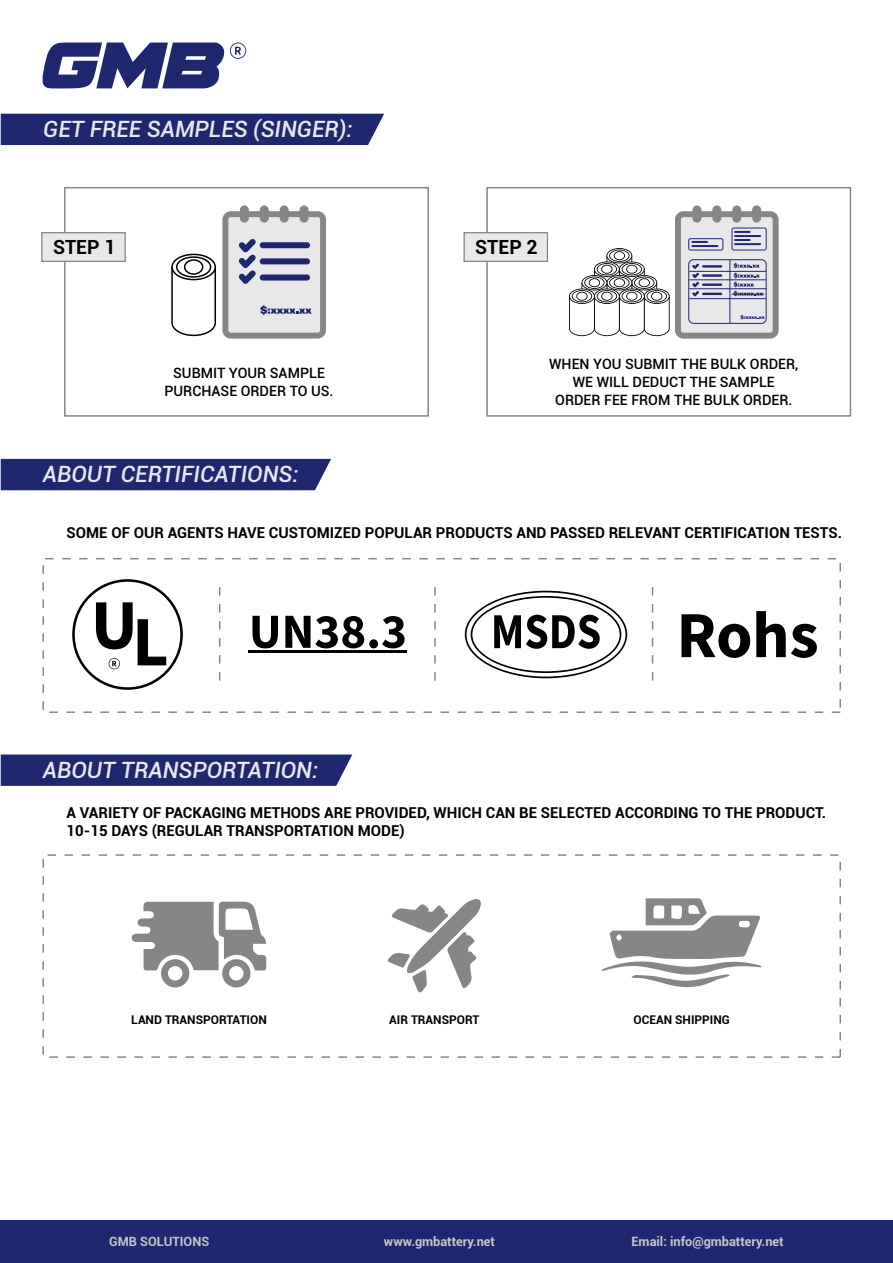
<style>
.page{position:relative;width:893px;height:1263px;background:#fff}
.page>*{position:absolute;margin:0;border:0;box-sizing:border-box;transform-origin:0 0}
.t1{font:italic 500 22.5px "Roboto";color:#e8e8ea}
.t2{font:700 19.5px "Roboto";color:#000}
.t3{font:700 15px/18px "Roboto";color:#000}
.t4{font:500 14.25px/18px "Roboto";color:#000;text-align:center}
.t5{font:700 12.75px "Roboto";color:#c6c6c6}
.t6{font:700 12px "Roboto";color:#000}
</style>
<div class="page">
<svg style="left:42px;top:42px;width:204px;height:46px"></svg>
<div style="left:0;top:1220px;width:893px;height:43px;background:#1f286f"></div>
<div style="left:1px;top:114px;width:383px;height:31px;background:#1f286f"></div>
<div style="left:1px;top:459px;width:330px;height:31px;background:#1f286f"></div>
<svg style="left:681px;top:614px;width:69px;height:44px"></svg>
<svg style="left:756px;top:611px;width:61px;height:47px"></svg>
<svg style="left:252px;top:616px;width:26px;height:32px"></svg>
<svg style="left:285px;top:616px;width:79px;height:32px"></svg>
<div style="left:369px;top:639px;width:9px;height:9px;background:#000;border-radius:50%"></div>
<svg style="left:382px;top:616px;width:23px;height:32px"></svg>
<hr style="left:249px;top:650px;width:158px;height:3px;background:#000">
<svg style="left:72px;top:579px;width:111px;height:111px"></svg>
<svg style="left:465px;top:591px;width:162px;height:87px"></svg>
<div style="left:64px;top:187px;width:365px;height:230px;border:2px solid #868686"></div>
<div style="left:41px;top:232px;width:85px;height:30px;background:#e8e8ea;border:1px solid #868686"></div>
<div style="left:486px;top:187px;width:365px;height:230px;border:2px solid #868686"></div>
<div style="left:463px;top:232px;width:85px;height:30px;background:#e8e8ea;border:1px solid #868686"></div>
<div style="left:42px;top:558px;width:799px;height:155px;border:1px dashed #868686"></div>
<div style="left:240px;top:205px;width:9px;height:18px;background:#868686;border-radius:4px"></div>
<div style="left:260px;top:205px;width:9px;height:18px;background:#868686;border-radius:4px"></div>
<div style="left:280px;top:205px;width:9px;height:18px;background:#868686;border-radius:4px"></div>
<div style="left:300px;top:205px;width:8px;height:18px;background:#868686;border-radius:4px"></div>
<svg style="left:171px;top:211px;width:155px;height:128px"></svg>
<svg style="left:172px;top:254px;width:43px;height:26px"></svg>
<div style="left:171px;top:254px;width:45px;height:26px;border:2px solid #000;border-radius:50%"></div>
<div style="left:176px;top:256px;width:35px;height:22px;border:2px solid #000;border-radius:50%"></div>
<div style="left:184px;top:259px;width:19px;height:16px;border:2px solid #000;border-radius:50%"></div>
<div style="left:692px;top:205px;width:9px;height:18px;background:#868686;border-radius:4px"></div>
<div style="left:712px;top:205px;width:9px;height:18px;background:#868686;border-radius:4px"></div>
<div style="left:732px;top:205px;width:9px;height:18px;background:#868686;border-radius:4px"></div>
<div style="left:752px;top:205px;width:9px;height:18px;background:#868686;border-radius:4px"></div>
<svg style="left:569px;top:211px;width:210px;height:128px"></svg>
<svg style="left:1px;top:754px;width:351px;height:32px;background:#283074"></svg>
<div style="left:42px;top:854px;width:799px;height:204px;border:1px dashed #868686"></div>
<svg style="left:132px;top:901px;width:135px;height:86px"></svg>
<svg style="left:602px;top:898px;width:160px;height:90px"></svg>
<svg style="left:387px;top:899px;width:94px;height:94px"></svg>
<svg style="left:219px;top:587px;width:1px;height:94px"></svg>
<svg style="left:434px;top:587px;width:2px;height:94px"></svg>
<svg style="left:652px;top:587px;width:1px;height:94px"></svg>
<h1 class="t1" style="left:43px;top:113px;width:311px">GET FREE SAMPLES (SINGER):</h1>
<h2 class="t2" style="left:53px;top:234px;width:64px">STEP 1</h2>
<h2 class="t2" style="left:475px;top:234px;width:64px">STEP 2</h2>
<p class="t4" style="left:164px;top:363px;width:171px">SUBMIT YOUR SAMPLE<br>PURCHASE ORDER TO US.</p>
<p class="t4" style="left:549px;top:354px;width:251px">WHEN YOU SUBMIT THE BULK ORDER,<br>WE WILL DEDUCT THE SAMPLE<br>ORDER FEE FROM THE BULK ORDER.</p>
<h1 class="t1" style="left:43px;top:458px;width:257px">ABOUT CERTIFICATIONS:</h1>
<p class="t3" style="left:67px;top:523px;width:777px">SOME OF OUR AGENTS HAVE CUSTOMIZED POPULAR PRODUCTS AND PASSED RELEVANT CERTIFICATION TESTS.</p>
<h1 class="t1" style="left:43px;top:754px;width:277px">ABOUT TRANSPORTATION:</h1>
<p class="t3" style="left:67px;top:803px;width:761px">A VARIETY OF PACKAGING METHODS ARE PROVIDED, WHICH CAN BE SELECTED ACCORDING TO THE PRODUCT.<br>10-15 DAYS (REGULAR TRANSPORTATION MODE)</p>
<p class="t6" style="left:131px;top:1011px;width:137px">LAND TRANSPORTATION</p>
<p class="t6" style="left:389px;top:1011px;width:91px">AIR TRANSPORT</p>
<p class="t6" style="left:634px;top:1011px;width:98px">OCEAN SHIPPING</p>
<p class="t5" style="left:109px;top:1232px;width:101px">GMB SOLUTIONS</p>
<p class="t5" style="left:384px;top:1232px;width:113px">www.gmbattery.net</p>
<p class="t5" style="left:632px;top:1232px;width:154px">Email: info@gmbattery.net</p>
</div>
